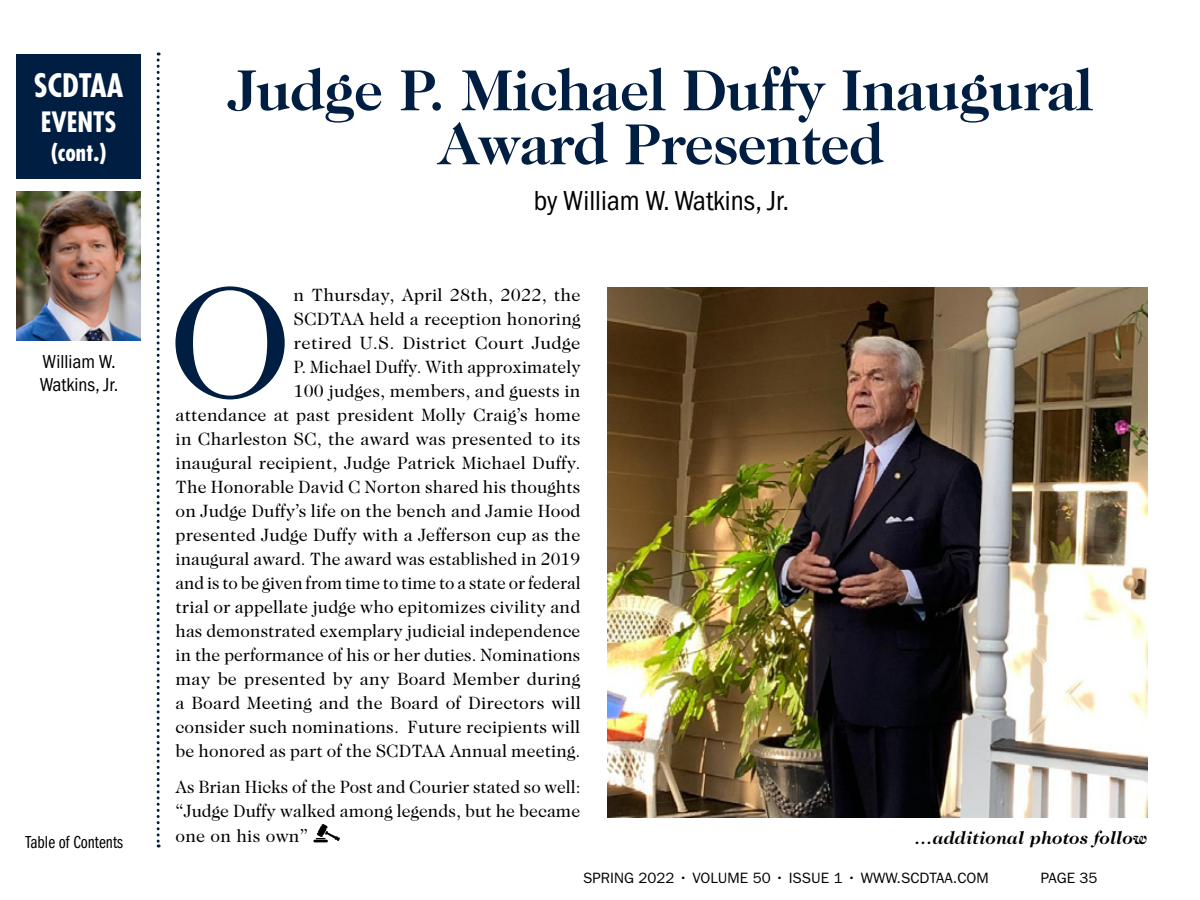
<style>
.page{position:relative;width:1200px;height:900px;background:#fff}
.page>*{position:absolute;margin:0;border:0;box-sizing:border-box;transform-origin:0 0}
.t1{font:159.15px "Caslon 224 Std";color:#001e42}
.t2{font:700 58.5px/54px "Caslon 224 Std";letter-spacing:-.01em;color:#001e42;text-align:center}
.t3{font:700 condensed 31.5px "Futura Std";color:#fff}
.t4{font:condensed 28.5px "ITC Franklin Gothic Std";color:#000}
.t5{font:700 condensed 27.3px "Futura Std";color:#fff}
.t6{font:700 condensed 24px "Futura Std";color:#fff}
.t7{font:condensed 19.5px/23.4px "ITC Franklin Gothic Std";color:#000}
.t8{font:18px/24px "Caslon 224 Std";letter-spacing:.01em;color:#000;text-align:right}
.t9{font:italic 700 18px "Caslon 224 Std";letter-spacing:.01em;color:#000}
.t10{font:18px "ITC Franklin Gothic Std Bk Cp";color:#000}
.t11{font:15px "ITC Franklin Gothic Std";color:#000}
</style>
<div class="page">
<div style="left:17px;top:54px;width:124px;height:124px;background:#001e42"></div>
<img style="left:17px;top:192px;width:124px;height:148px">
<svg style="left:313px;top:824px;width:27px;height:18px"></svg>
<svg style="left:157px;top:52px;width:3px;height:796px"></svg>
<img style="left:608px;top:288px;width:539px;height:530px">
<h3 class="t3" style="left:34px;top:66px;width:91px">SCDTAA</h3>
<h3 class="t5" style="left:41px;top:105px;width:77px">EVENTS</h3>
<h3 class="t6" style="left:51px;top:137px;width:57px">(cont.)</h3>
<h2 class="t2" style="left:228px;top:62px;width:866px">Judge P. Michael Duffy Inaugural<br>Award Presented</h2>
<h3 class="t4" style="left:534px;top:185px;width:257px">by William W. Watkins, Jr.</h3>
<h1 class="t1" style="left:168px;top:251px;width:125px">O</h1>
<p class="t8" style="left:176px;top:283px;width:407px">n Thursday, April 28th, 2022, the<br>SCDTAA held a reception honoring<br>retired U.S. District Court Judge<br>P. Michael Duffy. With approximately<br>100 judges, members, and guests in<br>attendance at past president Molly Craig’s home in Charleston SC, the award was presented to its inaugural recipient, Judge Patrick Michael Duffy.<br>The Honorable David C Norton shared his thoughts on Judge Duffy’s life on the bench and Jamie Hood presented Judge Duffy with a Jefferson cup as the inaugural award. The award was established in 2019 and is to be given from time to time to a state or federal trial or appellate judge who epitomizes civility and has demonstrated exemplary judicial independence in the performance of his or her duties. Nominations may be presented by any Board Member during a Board Meeting and the Board of Directors will consider such nominations. Future recipients will be honored as part of the SCDTAA Annual meeting.</p>
<p class="t8" style="left:176px;top:774px;width:407px;line-height:24.8px;text-align:justify">As Brian Hicks of the Post and Courier stated so well: “Judge Duffy walked among legends, but he became one on his own”</p>
<p class="t7" style="left:40px;top:350px;width:80px">William W.<br>Watkins, Jr.</p>
<p class="t10" style="left:25px;top:832px;width:99px">Table of Contents</p>
<p class="t9" style="left:914px;top:827px;width:234px">…additional photos follow</p>
<p class="t11" style="left:583px;top:869px;width:407px">SPRING 2022 • VOLUME 50 • ISSUE 1 • WWW.SCDTAA.COM</p>
<p class="t11" style="left:1041px;top:869px;width:58px">PAGE 35</p>
</div>
